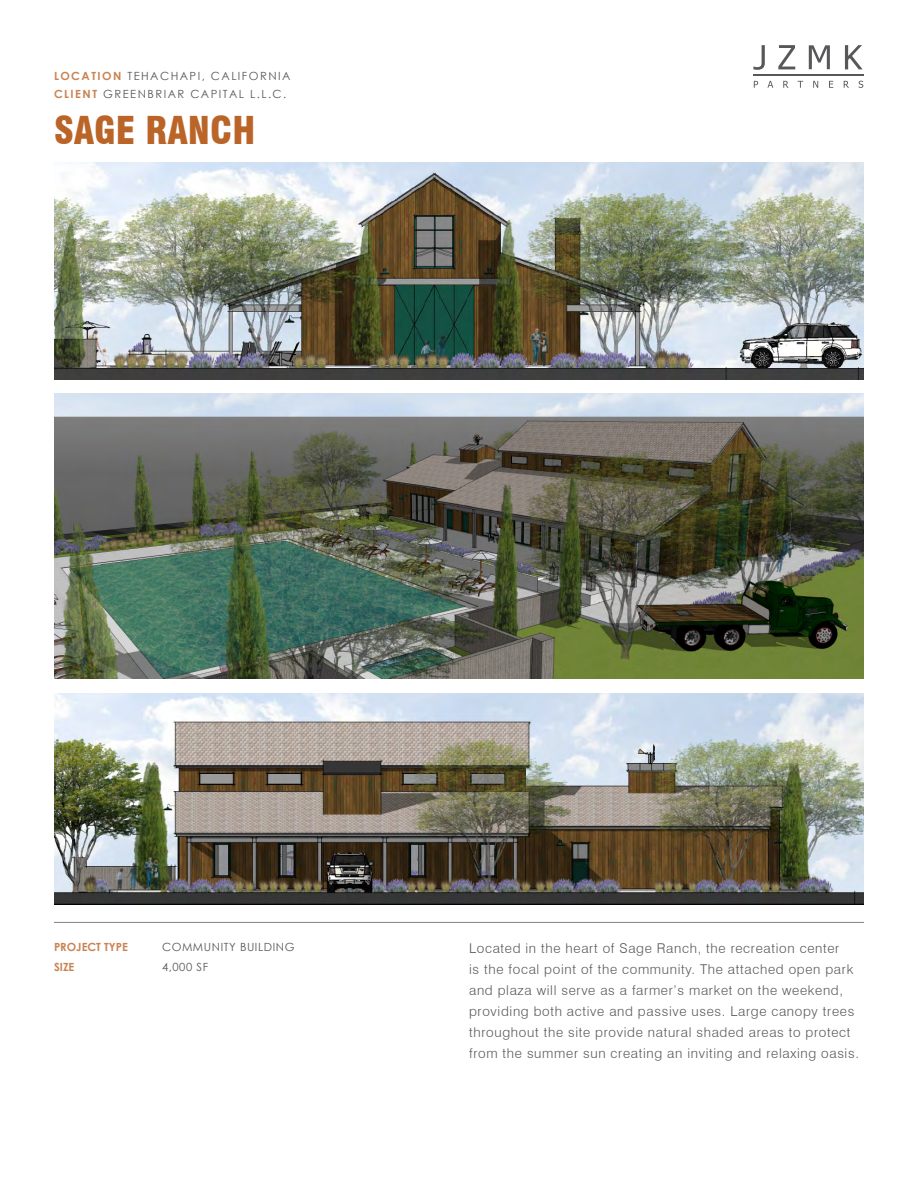
<style>
.page{position:relative;width:918px;height:1188px;background:#fff}
.page>*{position:absolute;margin:0;border:0;box-sizing:border-box;transform-origin:0 0}
.t1{font:900 condensed 37.5px "Swiss 721 BT";color:#ba6428}
.t2{font:300 13.5px/21px "Swiss 721 BT";letter-spacing:.05em;color:#57585a}
.t3{font:11.25px/18px "Century Gothic";letter-spacing:.13em;color:#57585a}
.t4{font:11.25px "Century Gothic";letter-spacing:.05em;color:#57585a}
.t5{font:700 11.25px "Century Gothic";color:#c88353}
.s1{font-weight:700;color:#c88353}
</style>
<div class="page">
<hr style="left:54px;top:922px;width:810px;height:1px;background:#808285">
<svg style="left:753px;top:45px;width:12px;height:25px"></svg>
<svg style="left:778px;top:45px;width:17px;height:24px"></svg>
<svg style="left:809px;top:45px;width:21px;height:24px"></svg>
<svg style="left:845px;top:45px;width:18px;height:24px"></svg>
<hr style="left:753px;top:75px;width:110px;height:1px;background:#57585a">
<svg style="left:754px;top:81px;width:4px;height:7px"></svg>
<svg style="left:767px;top:81px;width:6px;height:7px"></svg>
<svg style="left:783px;top:81px;width:6px;height:7px"></svg>
<svg style="left:798px;top:81px;width:5px;height:7px"></svg>
<svg style="left:813px;top:81px;width:5px;height:7px"></svg>
<svg style="left:829px;top:81px;width:4px;height:7px"></svg>
<svg style="left:844px;top:81px;width:5px;height:7px"></svg>
<svg style="left:859px;top:81px;width:4px;height:7px"></svg>
<img style="left:54px;top:393px;width:810px;height:285px">
<img style="left:54px;top:162px;width:810px;height:217px">
<img style="left:54px;top:693px;width:810px;height:211px">
<p class="t3" style="left:54px;top:67px;width:238px"><span class="s1">LOCATION</span> TEHACHAPI, CALIFORNIA<br><span class="s1">CLIENT</span> GREENBRIAR CAPITAL L.L.C.</p>
<h1 class="t1" style="left:54px;top:108px;width:203px">SAGE RANCH</h1>
<p class="t5" style="left:54px;top:938px;width:76px">PROJECT TYPE</p>
<p class="t4" style="left:162px;top:939px;width:134px">COMMUNITY BUILDING</p>
<p class="t5" style="left:54px;top:958px;width:22px">SIZE</p>
<p class="t3" style="left:162px;top:958px;width:48px">4,000 SF</p>
<p class="t2" style="left:469px;top:937px;width:391px">Located in the heart of Sage Ranch, the recreation center<br>is the focal point of the community. The attached open park and plaza will serve as a farmer’s market on the weekend, providing both active and passive uses. Large canopy trees throughout the site provide natural shaded areas to protect from the summer sun creating an inviting and relaxing oasis.</p>
</div>
